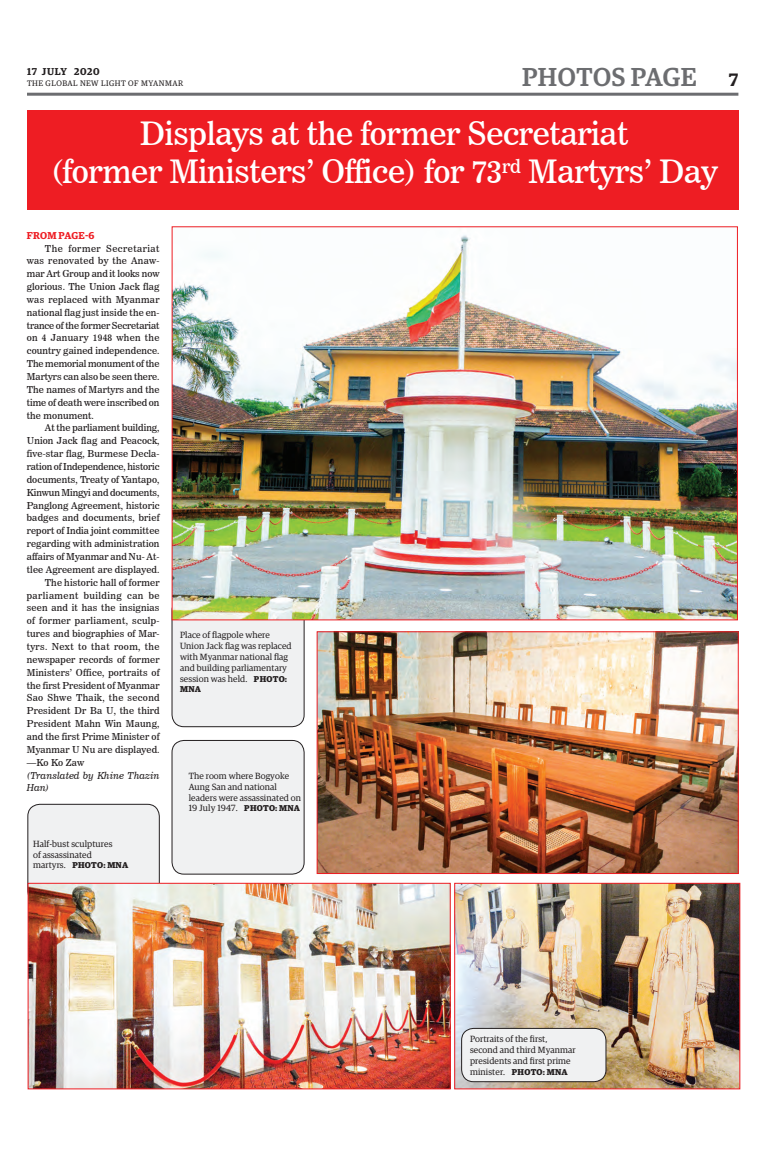
<style>
.page{position:relative;width:773px;height:1152px;background:#fff}
.page>*{position:absolute;margin:0;border:0;box-sizing:border-box;transform-origin:0 0}
.t1{font:32px/38.4px "News 706 BT Roman C";letter-spacing:-.01em;color:#fff;text-align:center}
.t2{font:500 26px "Guardian Egyp";letter-spacing:.02em;color:#6c6d70}
.t3{font:600 10px "Guardian Egyp";letter-spacing:.06em;color:#231f20}
.t4{font:600 10px "Guardian Egyp";letter-spacing:.01em;color:#ee1d23}
.t5{font:9.5px/12.9px "News 706 BT Roman C";letter-spacing:.01em;color:#231f20;text-align:justify}
.t6{font:9.5px "News 706 BT Roman C";letter-spacing:-.01em;color:#231f20}
.t7{font:9.5px "News 706 BT Roman C";letter-spacing:.03em;color:#231f20}
.t8{font:9.5px/12.9px "News 706 BT Italic C";letter-spacing:.01em;color:#231f20}
.t9{font:9.5px "News 706 BT Roman C";letter-spacing:.045em;color:#231f20}
.t10{font:9.5px "News 706 BT Roman C";letter-spacing:.035em;color:#231f20}
.t11{font:9px/10.8px "Guardian Egyp";letter-spacing:.01em;color:#231f20}
.t12{font:700 8.5px "Guardian Egyp";letter-spacing:.03em;color:#231f20}
.t13{font:8px "Guardian Egyp";letter-spacing:.06em;color:#231f20}
.s1{font-weight:600;font-size:18px;color:#231f20}
.s2{font-weight:400;font-size:9px}
.s3{font-weight:700;font-size:8.5px}
</style>
<div class="page">
<hr style="left:27px;top:93px;width:711px;height:3px;background:#6c6d70">
<img style="left:456px;top:885px;width:282px;height:202px">
<div style="left:454px;top:883px;width:286px;height:206px;border:1px solid #ee1d23"></div>
<div style="left:28px;top:804px;width:131px;height:99px;background:#f0f1f2;border-radius:12px"></div>
<div style="left:28px;top:804px;width:131px;height:99px;border:1px solid #231f20;border-radius:12px"></div>
<img style="left:30px;top:885px;width:418px;height:202px">
<div style="left:28px;top:883px;width:422px;height:206px;border:1px solid #ee1d23"></div>
<div style="left:172px;top:599px;width:132px;height:128px;background:#f0f1f2;border-radius:12px"></div>
<div style="left:172px;top:598px;width:132px;height:129px;border:1px solid #231f20;border-radius:12px"></div>
<img style="left:174px;top:235px;width:561px;height:383px">
<div style="left:172px;top:740px;width:132px;height:134px;background:#f0f1f2;border-radius:12px"></div>
<div style="left:172px;top:740px;width:132px;height:134px;border:1px solid #231f20;border-radius:12px"></div>
<img style="left:319px;top:634px;width:417px;height:238px">
<div style="left:317px;top:632px;width:421px;height:242px;border:1px solid #ee1d23"></div>
<div style="left:461px;top:1028px;width:145px;height:54px;background:#f0f1f2;border-radius:12px"></div>
<div style="left:461px;top:1028px;width:145px;height:54px;border:1px solid #231f20;border-radius:12px"></div>
<div style="left:27px;top:110px;width:711px;height:99px;background:#ee1d23"></div>
<p class="t3" style="left:27px;top:64px;width:74px">17 JULY 2020</p>
<p class="t13" style="left:27px;top:78px;width:158px">THE GLOBAL NEW LIGHT OF MYANMAR</p>
<h2 class="t2" style="left:522px;top:59px;width:218px">PHOTOS PAGE <span class="s1">7</span></h2>
<h1 class="t1" style="left:51px;top:114px;width:668px">Displays at the former Secretariat<br>(former Ministers’ Office) for 73<sup>rd</sup> Martyrs’ Day</h1>
<p class="t4" style="left:27px;top:228px;width:69px">FROM PAGE-6</p>
<p class="t5" style="left:27px;top:242px;width:134px;text-indent:18px">The former Secretariat was renovated by the Anaw&shy;mar Art Group and it looks now glorious. The Union Jack flag was replaced with Myanmar national flag just inside the en&shy;trance of the former Secretariat on 4 January 1948 when the country gained independence.<br>The memorial monument of the Martyrs can also be seen there.<br>The names of Martyrs and the time of death were inscribed on the monument.</p>
<p class="t5" style="left:45px;top:422px;width:116px">At the parliament building,</p>
<p class="t5" style="left:27px;top:434px;width:134px">Union Jack flag and Peacock,</p>
<p class="t5" style="left:27px;top:447px;width:134px">five-star flag, Burmese Decla-</p>
<p class="t6" style="left:27px;top:461px;width:134px">ration of Independence, historic</p>
<p class="t5" style="left:27px;top:473px;width:134px">documents, Treaty of Yantapo,</p>
<p class="t6" style="left:27px;top:487px;width:134px">Kinwun Mingyi and documents,</p>
<p class="t5" style="left:27px;top:499px;width:134px">Panglong Agreement, historic</p>
<p class="t5" style="left:27px;top:512px;width:134px">badges and documents, brief</p>
<p class="t5" style="left:27px;top:524px;width:134px">report of India joint committee</p>
<p class="t5" style="left:27px;top:537px;width:134px">regarding with administration</p>
<p class="t5" style="left:27px;top:550px;width:134px">affairs of Myanmar and Nu- At-</p>
<p class="t5" style="left:27px;top:563px;width:134px">tlee Agreement are displayed.</p>
<p class="t5" style="left:45px;top:576px;width:116px">The historic hall of former</p>
<p class="t9" style="left:27px;top:589px;width:134px">parliament building can be</p>
<p class="t5" style="left:27px;top:602px;width:134px">seen and it has the insignias</p>
<p class="t7" style="left:27px;top:615px;width:134px">of former parliament, sculp-</p>
<p class="t5" style="left:27px;top:627px;width:134px">tures and biographies of Mar-</p>
<p class="t10" style="left:27px;top:641px;width:134px">tyrs. Next to that room, the</p>
<p class="t5" style="left:27px;top:653px;width:134px">newspaper records of former</p>
<p class="t5" style="left:27px;top:666px;width:134px">Ministers’ Office, portraits of</p>
<p class="t5" style="left:27px;top:679px;width:134px">the first President of Myanmar</p>
<p class="t7" style="left:27px;top:692px;width:134px">Sao Shwe Thaik, the second</p>
<p class="t5" style="left:27px;top:704px;width:134px">President Dr Ba U, the third</p>
<p class="t5" style="left:27px;top:717px;width:134px">President Mahn Win Maung,</p>
<p class="t5" style="left:27px;top:730px;width:134px">and the first Prime Minister of</p>
<p class="t5" style="left:27px;top:743px;width:134px">Myanmar U Nu are displayed.</p>
<p class="t5" style="left:27px;top:756px;width:59px">—Ko Ko Zaw</p>
<p class="t8" style="left:27px;top:769px;width:134px">(Translated by Khine Thazin<br>Han)</p>
<p class="t11" style="left:33px;top:838px;width:81px">Half-bust sculptures of assassinated</p>
<p class="t12" style="left:33px;top:859px;width:97px"><span class="s2">martyrs.</span> PHOTO: MNA</p>
<p class="t11" style="left:180px;top:629px;width:113px">Place of flagpole where<br>Union Jack flag was replaced with Myanmar national flag and building parliamentary session was held. <span class="s3">PHOTO:</span></p>
<p class="t12" style="left:180px;top:682px;width:22px">MNA</p>
<p class="t11" style="left:189px;top:770px;width:114px">The room where Bogyoke<br>Aung San and national leaders were assassinated on<br>19 July 1947. <span class="s3">PHOTO: MNA</span></p>
<p class="t11" style="left:470px;top:1033px;width:107px">Portraits of the first, second and third Myanmar presidents and first prime minister. <span class="s3">PHOTO: MNA</span></p>
</div>
